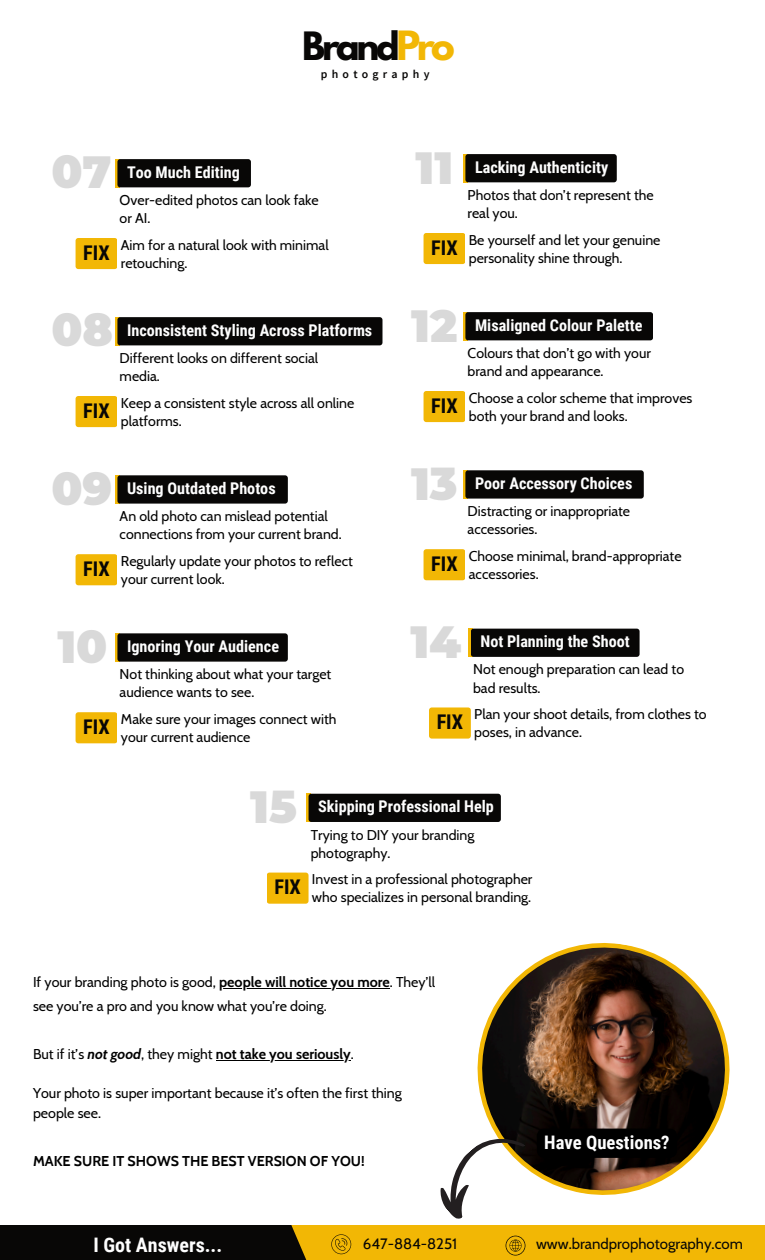
<style>
.page{position:relative;width:765px;height:1260px;background:#fff}
.page>*{position:absolute;margin:0;border:0;box-sizing:border-box;transform-origin:0 0}
.t1{font:900 45px "Montserrat";color:#d9d9d9}
.t2{font:700 34.62px "League Spartan";letter-spacing:-.095em;color:#080706}
.t3{font:700 20.25px "Roboto Condensed";color:#080706}
.t4{font:700 20px "Roboto Condensed";color:#fefefe}
.t5{font:700 18.62px "Roboto Condensed";color:#fefefe}
.t6{font:700 16.12px "Roboto Condensed";color:#fefefe}
.t7{font:15px "Cabin";color:#080706}
.t8{font:14.25px/19.8px "Cabin";color:#000}
.t9{font:700 14.25px "Cabin";color:#000}
.t10{font:14.12px/18.1px "Cabin";color:#000}
.t11{font:600 11.75px "Source Sans Pro";letter-spacing:.36em;color:#080706}
.s1{font-size:35.75px;color:#f2b705}
.s2{font-weight:700}
.s3{font-weight:700;font-style:italic}
</style>
<div class="page">
<div style="left:197px;top:1225px;width:568px;height:35px;background:#f2b705"></div>
<svg style="left:0;top:1225px;width:352px;height:35px;background:#241c05"></svg>
<svg style="left:506px;top:1236px;width:19px;height:19px"></svg>
<svg style="left:331px;top:1234px;width:20px;height:20px"></svg>
<div style="left:115px;top:159px;width:5px;height:28px;background:#f2b705"></div>
<div style="left:117px;top:159px;width:134px;height:28px;background:#080706;border-radius:3px"></div>
<div style="left:76px;top:238px;width:41px;height:31px;background:#f2b705;border-radius:3px"></div>
<div style="left:115px;top:317px;width:5px;height:28px;background:#f2b705"></div>
<div style="left:117px;top:317px;width:265px;height:28px;background:#080706;border-radius:3px"></div>
<div style="left:76px;top:396px;width:41px;height:31px;background:#f2b705;border-radius:3px"></div>
<div style="left:115px;top:475px;width:5px;height:29px;background:#f2b705"></div>
<div style="left:117px;top:475px;width:171px;height:29px;background:#080706;border-radius:3px"></div>
<div style="left:76px;top:554px;width:41px;height:31px;background:#f2b705;border-radius:3px"></div>
<div style="left:463px;top:154px;width:5px;height:28px;background:#f2b705"></div>
<div style="left:465px;top:154px;width:152px;height:28px;background:#080706;border-radius:3px"></div>
<div style="left:424px;top:233px;width:41px;height:31px;background:#f2b705;border-radius:3px"></div>
<div style="left:463px;top:312px;width:5px;height:28px;background:#f2b705"></div>
<div style="left:465px;top:312px;width:188px;height:28px;background:#080706;border-radius:3px"></div>
<div style="left:424px;top:391px;width:41px;height:31px;background:#f2b705;border-radius:3px"></div>
<div style="left:463px;top:470px;width:5px;height:29px;background:#f2b705"></div>
<div style="left:465px;top:470px;width:179px;height:29px;background:#080706;border-radius:3px"></div>
<div style="left:424px;top:549px;width:41px;height:31px;background:#f2b705;border-radius:3px"></div>
<div style="left:115px;top:633px;width:5px;height:29px;background:#f2b705"></div>
<div style="left:117px;top:633px;width:171px;height:29px;background:#080706;border-radius:3px"></div>
<div style="left:76px;top:712px;width:41px;height:31px;background:#f2b705;border-radius:3px"></div>
<hr style="left:469px;top:629px;width:4px;height:28px;background:#f2b705">
<div style="left:471px;top:629px;width:169px;height:28px;background:#080706;border-radius:3px"></div>
<div style="left:429px;top:707px;width:42px;height:32px;background:#f2b705;border-radius:3px"></div>
<svg style="left:306px;top:794px;width:4px;height:28px"></svg>
<div style="left:309px;top:794px;width:192px;height:28px;background:#080706;border-radius:3px"></div>
<div style="left:267px;top:873px;width:41px;height:31px;background:#f2b705;border-radius:3px"></div>
<hr style="left:219px;top:988px;width:171px;height:1px;background:#000">
<svg style="left:477px;top:943px;width:253px;height:228px"></svg>
<svg style="left:440px;top:1121px;width:237px;height:98px"></svg>
<hr style="left:216px;top:1060px;width:135px;height:1px;background:#000">
<p class="t2" style="left:302px;top:29px;width:154px">Brand<span class="s1">Pro</span></p>
<p class="t11" style="left:321px;top:67px;width:110px">photography</p>
<h2 class="t1" style="left:51px;top:145px;width:62px">07</h2>
<p class="t3" style="left:83px;top:241px;width:28px">FIX</p>
<p class="t6" style="left:127px;top:163px;width:114px">Too Much Editing</p>
<h4 class="t10" style="left:120px;top:191px;width:201px">Over-edited photos can look fake or AI.</h4>
<p class="t10" style="left:121px;top:236px;width:209px;line-height:17.8px">Aim for a natural look with minimal retouching.</p>
<h2 class="t1" style="left:416px;top:141px;width:39px">11</h2>
<p class="t3" style="left:431px;top:236px;width:28px">FIX</p>
<p class="t6" style="left:475px;top:158px;width:135px">Lacking Authenticity</p>
<h4 class="t10" style="left:468px;top:186px;width:188px">Photos that don’t represent the real you.</h4>
<p class="t10" style="left:469px;top:231px;width:193px;line-height:17.8px">Be yourself and let your genuine personality shine through.</p>
<h2 class="t1" style="left:51px;top:303px;width:63px">08</h2>
<p class="t6" style="left:127px;top:321px;width:247px">Inconsistent Styling Across Platforms</p>
<p class="t10" style="left:120px;top:349px;width:200px">Different looks on different social media.</p>
<h4 class="t10" style="left:121px;top:394px;width:235px;line-height:17.8px">Keep a consistent style across all online platforms.</h4>
<p class="t3" style="left:83px;top:399px;width:28px">FIX</p>
<h2 class="t1" style="left:51px;top:461px;width:62px">09</h2>
<p class="t6" style="left:127px;top:479px;width:150px">Using Outdated Photos</p>
<p class="t10" style="left:120px;top:507px;width:224px">An old photo can mislead potential connections from your current brand.</p>
<h4 class="t10" style="left:121px;top:552px;width:234px;line-height:17.8px">Regularly update your photos to reflect your current look.</h4>
<p class="t3" style="left:83px;top:557px;width:28px">FIX</p>
<h2 class="t1" style="left:57px;top:619px;width:52px">10</h2>
<p class="t6" style="left:127px;top:637px;width:153px">Ignoring Your Audience</p>
<p class="t10" style="left:120px;top:665px;width:213px">Not thinking about what your target audience wants to see.</p>
<h4 class="t10" style="left:121px;top:710px;width:217px;line-height:17.8px">Make sure your images connect with your current audience</h4>
<p class="t3" style="left:83px;top:715px;width:28px">FIX</p>
<h2 class="t1" style="left:411px;top:298px;width:48px">12</h2>
<p class="t6" style="left:475px;top:316px;width:169px">Misaligned Colour Palette</p>
<p class="t10" style="left:468px;top:344px;width:185px">Colours that don’t go with your brand and appearance.</p>
<h4 class="t10" style="left:469px;top:389px;width:225px;line-height:17.8px">Choose a color scheme that improves both your brand and looks.</h4>
<p class="t3" style="left:431px;top:394px;width:28px">FIX</p>
<h2 class="t1" style="left:411px;top:456px;width:48px">13</h2>
<p class="t6" style="left:475px;top:474px;width:159px">Poor Accessory Choices</p>
<p class="t10" style="left:468px;top:502px;width:164px">Distracting or inappropriate accessories.</p>
<h4 class="t10" style="left:469px;top:547px;width:214px;line-height:17.8px">Choose minimal, brand-appropriate accessories.</h4>
<p class="t3" style="left:431px;top:552px;width:28px">FIX</p>
<h2 class="t1" style="left:410px;top:614px;width:52px">14</h2>
<p class="t6" style="left:481px;top:632px;width:151px">Not Planning the Shoot</p>
<p class="t10" style="left:473px;top:660px;width:213px">Not enough preparation can lead to bad results.</p>
<h4 class="t10" style="left:474px;top:705px;width:234px;line-height:17.8px">Plan your shoot details, from clothes to poses, in advance.</h4>
<p class="t3" style="left:437px;top:710px;width:28px">FIX</p>
<h2 class="t1" style="left:250px;top:779px;width:48px">15</h2>
<p class="t6" style="left:318px;top:797px;width:177px">Skipping Professional Help</p>
<p class="t10" style="left:311px;top:825px;width:165px">Trying to DIY your branding photography.</p>
<h3 class="t10" style="left:312px;top:870px;width:222px;line-height:17.8px">Invest in a professional photographer who specializes in personal branding.</h3>
<p class="t3" style="left:274px;top:876px;width:28px">FIX</p>
<p class="t8" style="left:33px;top:972px;width:404px">If your branding photo is good, <span class="s2">people will notice you more</span>. They’ll</p>
<p class="t8" style="left:33px;top:996px;width:295px">see you’re a pro and you know what you’re doing.</p>
<p class="t8" style="left:33px;top:1044px;width:322px">But if it’s <span class="s3">not good</span>, they might <span class="s2">not take you seriously</span>.</p>
<h5 class="t8" style="left:33px;top:1083px;width:370px">Your photo is super important because it’s often the first thing people see.</h5>
<h3 class="t9" style="left:33px;top:1152px;width:333px">MAKE SURE IT SHOWS THE BEST VERSION OF YOU!</h3>
<h6 class="t5" style="left:544px;top:1132px;width:127px">Have Questions?</h6>
<p class="t4" style="left:94px;top:1234px;width:130px">I Got Answers...</p>
<h1 class="t7" style="left:363px;top:1235px;width:96px">647-884-8251</h1>
<h1 class="t7" style="left:536px;top:1235px;width:208px">www.brandprophotography.com</h1>
</div>
